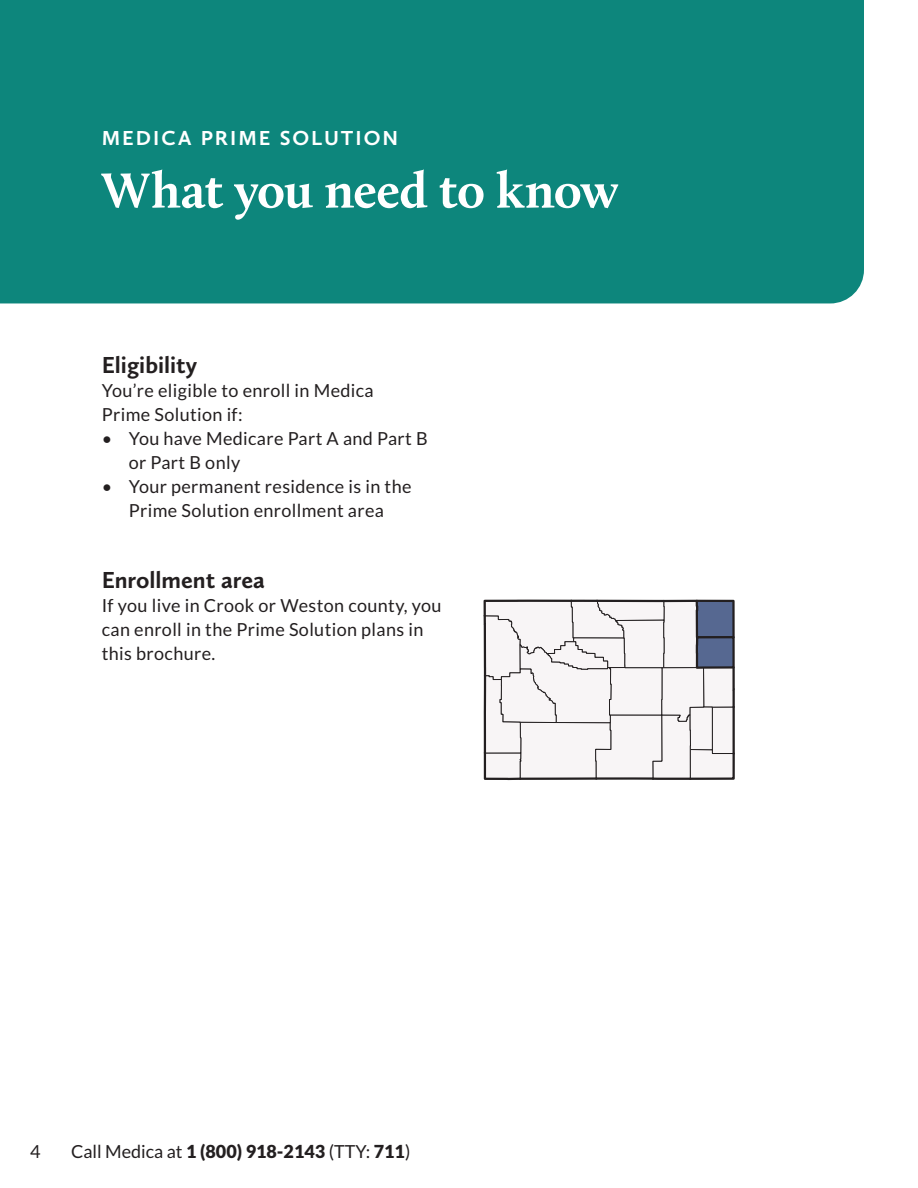
<style>
.page{position:relative;width:918px;height:1188px;background:#fff}
.page>*{position:absolute;margin:0;border:0;box-sizing:border-box;transform-origin:0 0}
.t1{font:700 51px "Calluna";letter-spacing:-.015em;color:#fff}
.t2{font:700 24px "Calluna Sans";color:#231f20}
.t3{font:700 21px "Calluna Sans";letter-spacing:.1em;color:#fff}
.t4{font:18px/24px "Lato";letter-spacing:.02em;color:#231f20}
.t5{font:18px "Lato";color:#231f20}
.s1{font-weight:900}
</style>
<div class="page">
<div style="left:0;top:0;width:864px;height:303px;background:#0d867c"></div>
<svg style="left:483px;top:599px;width:252px;height:182px"></svg>
<hr style="left:664px;top:600px;width:33px;height:2px;background:#231f20">
<p class="t3" style="left:102px;top:125px;width:298px">MEDIC A PRIME SOLUTION</p>
<p class="t1" style="left:102px;top:159px;width:518px">What you need to know</p>
<h2 class="t2" style="left:102px;top:350px;width:97px">Eligibility</h2>
<p class="t4" style="left:102px;top:378px;width:274px">You’re eligible to enroll in Medica<br>Prime Solution if:</p>
<p class="t4" style="left:129px;top:426px;width:300px;text-indent:-27px">• You have Medicare Part A and Part B or Part B only</p>
<p class="t4" style="left:102px;top:474px;width:311px;text-align:center">• Your permanent residence is in the<br>Prime Solution enrollment area</p>
<h2 class="t2" style="left:102px;top:565px;width:165px">Enrollment area</h2>
<p class="t4" style="left:102px;top:593px;width:341px">If you live in Crook or Weston county, you can enroll in the Prime Solution plans in this brochure.</p>
<p class="t4" style="left:30px;top:1139px;width:12px">4</p>
<p class="t5" style="left:71px;top:1141px;width:341px">Call Medica at <span class="s1">1 (800) 918-2143</span> (TTY: <span class="s1">711</span>)</p>
</div>
